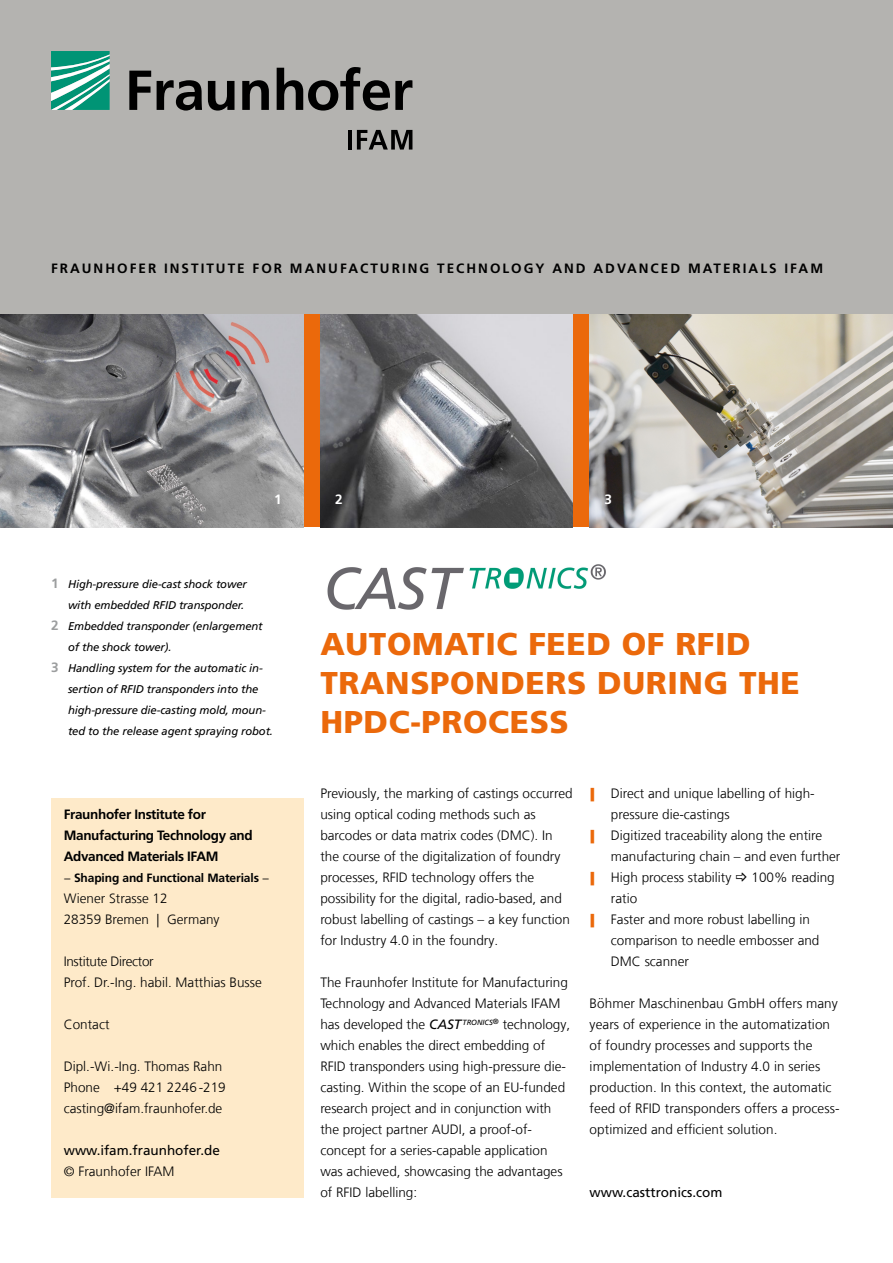
<style>
.page{position:relative;width:893px;height:1263px;background:#fff}
.page>*{position:absolute;margin:0;border:0;box-sizing:border-box;transform-origin:0 0}
.t1{font:900 31.5px/39px "Frutiger LT Com";letter-spacing:.02em;color:#eb690b}
.t2{font:300 13.5px/21px "Frutiger LT Com";color:#000}
.t3{font:700 13.5px/21px "Frutiger LT Com";letter-spacing:-.025em;color:#000}
.t4{font:700 13.5px "Frutiger LT Com";letter-spacing:.15em;color:#000}
.t5{font:13.5px "Frutiger LT Com";color:#000}
.t6{font:700 13.5px "Frutiger LT Com";color:#fff}
.t7{font:700 12px "Frutiger LT Com";letter-spacing:-.01em;color:#000}
.t8{font:italic 11.25px "Frutiger LT Com";letter-spacing:-.01em;color:#000}
.s1{font-weight:700;font-style:normal;font-size:13.5px;color:#9c9e9f}
.s2{font-weight:300}
.s3{font-weight:400;font-style:italic}
.s4{font-weight:900;color:#eb690b}
</style>
<div class="page">
<div style="left:0;top:0;width:893px;height:315px;background:#b4b3b0"></div>
<div style="left:303px;top:315px;width:17px;height:212px;background:#eb690b"></div>
<svg style="left:51px;top:51px;width:59px;height:59px;background:#4bb19c"></svg>
<svg style="left:129px;top:67px;width:283px;height:44px"></svg>
<hr style="left:348px;top:130px;width:4px;height:20px;background:#000">
<svg style="left:357px;top:130px;width:55px;height:20px"></svg>
<div style="left:51px;top:798px;width:252px;height:399px;background:#feeac9"></div>
<img style="left:327px;top:564px;width:279px;height:46px">
<div style="left:573px;top:315px;width:17px;height:212px;background:#eb690b"></div>
<img style="left:590px;top:315px;width:303px;height:212px">
<img style="left:320px;top:315px;width:253px;height:212px">
<img style="left:0;top:315px;width:303px;height:212px">
<p class="t4" style="left:51px;top:260px;width:212px">FRAUNHOFER in stitu te for</p>
<p class="t3" style="left:290px;top:258px;width:27px">manufa</p>
<p class="t3" style="left:360px;top:258px;width:119px">cturin g techno</p>
<p class="t4" style="left:503px;top:260px;width:320px">logy an d advan ced materials IFAM</p>
<p class="t6" style="left:274px;top:492px;width:9px">1</p>
<p class="t6" style="left:335px;top:492px;width:9px">2</p>
<p class="t6" style="left:604px;top:492px;width:9px">3</p>
<p class="t8" style="left:51px;top:578px;width:197px"><span class="s1">1</span> High-pressure die-cast shock tower</p>
<p class="t8" style="left:68px;top:599px;width:178px">with embedded RFID transponder.</p>
<p class="t8" style="left:51px;top:620px;width:213px"><span class="s1">2</span> Embedded transponder (enlargement</p>
<p class="t8" style="left:68px;top:641px;width:105px">of the shock tower).</p>
<p class="t8" style="left:51px;top:662px;width:213px"><span class="s1">3</span> Handling system for the automatic in-</p>
<p class="t8" style="left:68px;top:683px;width:192px">sertion of RFID transponders into the</p>
<p class="t8" style="left:68px;top:704px;width:199px">high-pressure die-casting mold, moun-</p>
<p class="t8" style="left:68px;top:725px;width:207px">ted to the release agent spraying robot.</p>
<p class="t3" style="left:64px;top:804px;width:190px">Fraunhofer Institute for<br>Manufacturing Technology and<br>Advanced Materials IFAM</p>
<p class="t7" style="left:64px;top:871px;width:207px"><span class="s2">−</span> Shaping and Functional Materials <span class="s2">−</span></p>
<p class="t2" style="left:64px;top:888px;width:157px">Wiener Strasse 12<br>28359 Bremen | Germany</p>
<p class="t2" style="left:64px;top:951px;width:200px">Institute Director<br>Prof. Dr.-Ing. habil. Matthias Busse</p>
<p class="t2" style="left:64px;top:1014px;width:47px">Contact</p>
<p class="t2" style="left:64px;top:1056px;width:163px">Dipl.-Wi.-Ing. Thomas Rahn<br>Phone +49 421 2246-219 casting@ifam.fraunhofer.de</p>
<p class="t5" style="left:64px;top:1143px;width:158px">www.ifam.fraunhofer.de</p>
<p class="t2" style="left:64px;top:1161px;width:112px">© Fraunhofer IFAM</p>
<h1 class="t1" style="left:320px;top:624px;width:481px">AUTOMATIC FEED OF RFID<br>TRANSPONDERS DURING THE<br>HPDC-PROCESS</h1>
<p class="t2" style="left:320px;top:783px;width:254px">Previously, the marking of castings occurred using optical coding methods such as barcodes or data matrix codes (DMC). In the course of the digitalization of foundry processes, RFID technology offers the possibility for the digital, radio-based, and robust labelling of castings – a key function for Industry 4.0 in the foundry.</p>
<p class="t2" style="left:320px;top:972px;width:251px">The Fraunhofer Institute for Manufacturing Technology and Advanced Materials IFAM has developed the <span class="s3">CAST</span><sup>TRONICS®</sup> technology, which enables the direct embedding of RFID transponders using high-pressure die&shy;casting. Within the scope of an EU-funded research project and in conjunction with the project partner AUDI, a proof-of&shy;concept for a series-capable application was achieved, showcasing the advantages of RFID labelling:</p>
<p class="t2" style="left:590px;top:783px;width:227px"><span class="s4">|</span> Direct and unique labelling of high-</p>
<p class="t2" style="left:611px;top:804px;width:120px">pressure die-castings</p>
<p class="t2" style="left:590px;top:825px;width:234px"><span class="s4">|</span> Digitized traceability along the entire</p>
<p class="t2" style="left:611px;top:846px;width:231px">manufacturing chain – and even further</p>
<p class="t2" style="left:590px;top:867px;width:143px"><span class="s4">|</span> High process stability</p>
<p class="t2" style="left:752px;top:867px;width:85px">100% reading</p>
<p class="t2" style="left:611px;top:888px;width:28px">ratio</p>
<p class="t2" style="left:590px;top:909px;width:222px"><span class="s4">|</span> Faster and more robust labelling in</p>
<p class="t2" style="left:611px;top:930px;width:210px">comparison to needle embosser and</p>
<p class="t2" style="left:611px;top:951px;width:80px">DMC scanner</p>
<p class="t2" style="left:590px;top:993px;width:251px">Böhmer Maschinenbau GmbH offers many years of experience in the automatization of foundry processes and supports the implementation of Industry 4.0 in series production. In this context, the automatic feed of RFID transponders offers a process&shy;optimized and efficient solution.</p>
<p class="t5" style="left:590px;top:1185px;width:134px">www.casttronics.com</p>
</div>
